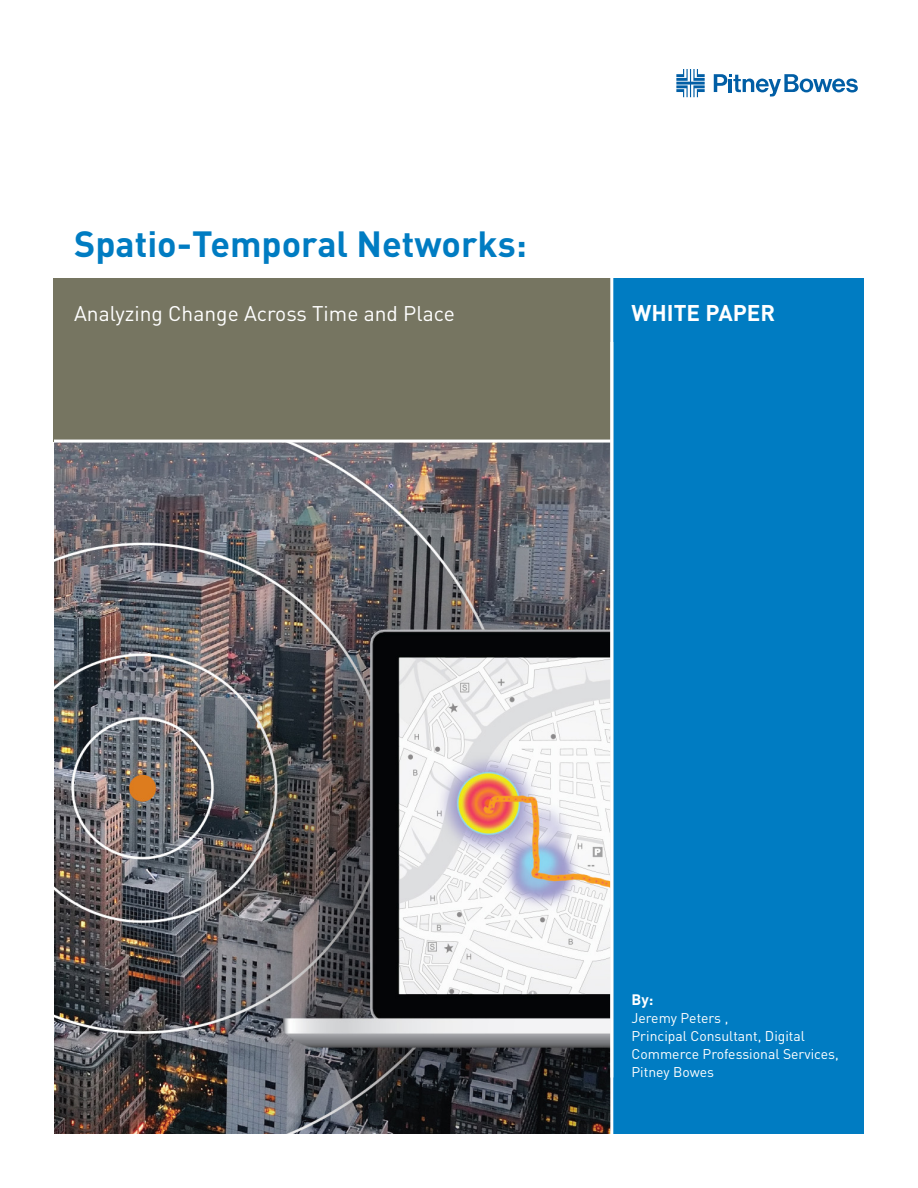
<style>
.page{position:relative;width:918px;height:1188px;background:#fff}
.page>*{position:absolute;margin:0;border:0;box-sizing:border-box;transform-origin:0 0}
.t1{font:700 36px "DIN";color:#007cc2}
.t2{font:700 22.5px "DIN";color:#fff}
.t3{font:21px "DIN";color:#fff}
.Pull_Quote{font:700 15px "DIN";color:#fff}
.Pull_Quote-2{font:13.95px/18px "DIN";color:#fff}
</style>
<div class="page">
<img style="left:54px;top:443px;width:556px;height:691px">
<div style="left:54px;top:279px;width:560px;height:163px;background:#767561"></div>
<div style="left:612px;top:279px;width:252px;height:855px;background:#007cc2"></div>
<hr style="left:54px;top:440px;width:557px;height:3px;background:#fff">
<hr style="left:610px;top:251px;width:3px;height:883px;background:#fff">
<svg style="left:714px;top:74px;width:144px;height:23px"></svg>
<svg style="left:676px;top:69px;width:29px;height:28px"></svg>
<p class="t1" style="left:74px;top:221px;width:454px">Spatio-Temporal Networks:</p>
<p class="t3" style="left:74px;top:300px;width:382px">Analyzing Change Across Time and Place</p>
<p class="t2" style="left:632px;top:298px;width:145px">WHITE PAPER</p>
<p class="Pull_Quote" style="left:632px;top:990px;width:23px">By:</p>
<p class="Pull_Quote-2" style="left:632px;top:1009px;width:98px">Jeremy Peters ,</p>
<p class="Pull_Quote-2" style="left:632px;top:1027px;width:209px">Principal Consultant, Digital<br>Commerce Professional Services,<br>Pitney Bowes</p>
</div>
